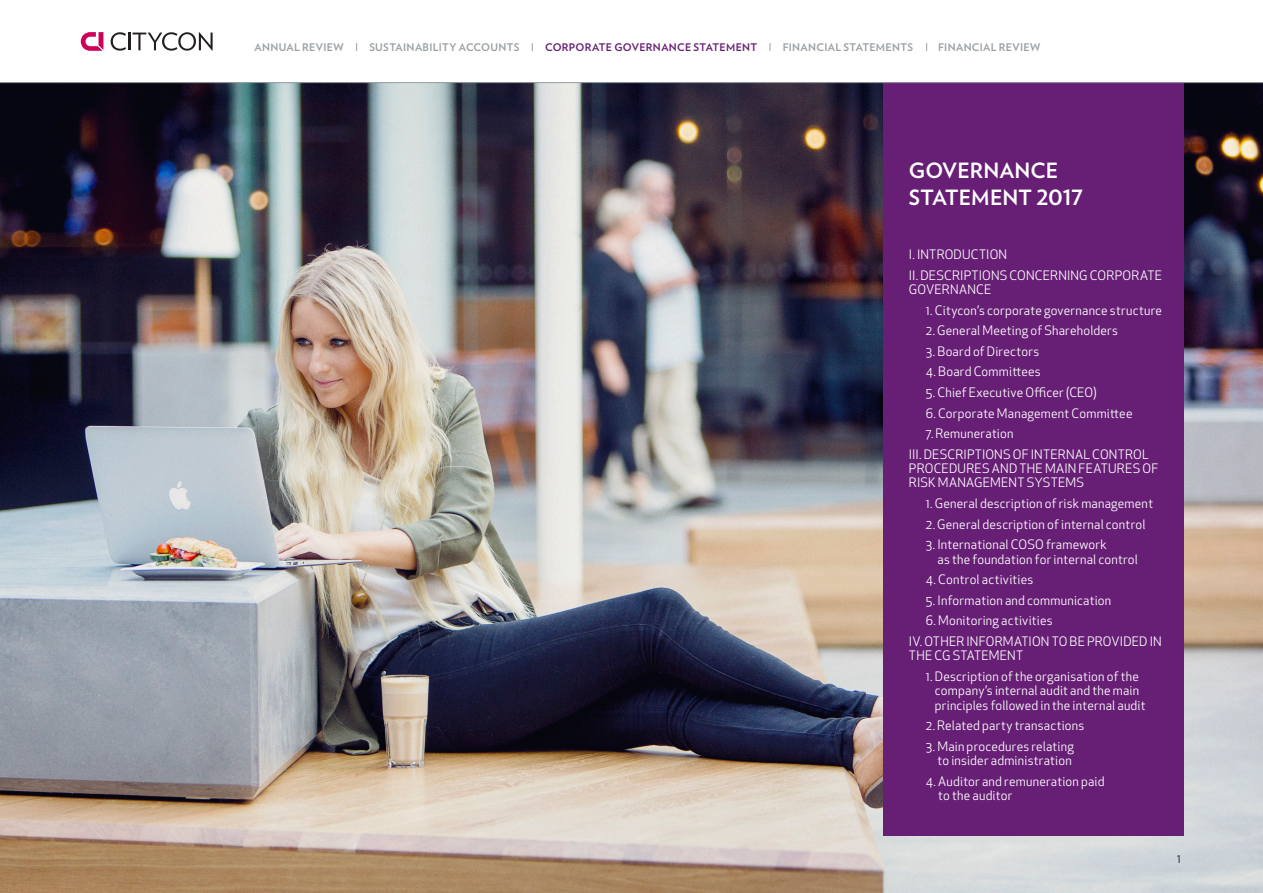
<style>
.page{position:relative;width:1263px;height:893px;background:#fff}
.page>*{position:absolute;margin:0;border:0;box-sizing:border-box;transform-origin:0 0}
._01_Ing{font:700 21px/27px "Verlag";letter-spacing:.005em;color:#fff}
._01_Contents_copy_in{font:12.75px/14.2px "Apex New";letter-spacing:.015em;color:#fff}
._01_Contents_copy{font:12.75px/14.2px "Apex New";letter-spacing:.015em;color:#fff}
.t1{font:700 10.5px "Verlag";letter-spacing:.03em;color:#999fa3}
.t2{font:700 10.5px "Verlag";letter-spacing:.03em;color:#671e75}
.t3{font:10.5px "Verlag";color:#231f20}
</style>
<div class="page">
<img style="left:0;top:83px;width:1263px;height:810px">
<div style="left:883px;top:83px;width:301px;height:753px;background:#671e75"></div>
<svg style="left:81px;top:32px;width:22px;height:19px"></svg>
<svg style="left:111px;top:32px;width:102px;height:19px"></svg>
<hr style="left:0;top:82px;width:1263px;height:1px;background:#999fa3">
<p class="t1" style="left:255px;top:39px;width:91px">ANNUAL REVIEW</p>
<p class="t1" style="left:369px;top:39px;width:152px">SUSTAINABILITY ACCOUNTS</p>
<p class="t2" style="left:545px;top:39px;width:214px">CORPORATE GOVERNANCE STATEMENT</p>
<p class="t1" style="left:783px;top:39px;width:132px">FINANCIAL STATEMENTS</p>
<p class="t1" style="left:938px;top:39px;width:104px">FINANCIAL REVIEW</p>
<p class="_01_Ing" style="left:909px;top:156px;width:176px">GOVERNANCE<br>STATEMENT 2017</p>
<p class="_01_Contents_copy" style="left:909px;top:247px;width:100px">.I INTRODUCTION</p>
<p class="_01_Contents_copy" style="left:909px;top:268px;width:254px">.I I DESCRIPTIONSCONCERNINGCORPORATE<br>GOVERNANCE</p>
<p class="_01_Contents_copy_in" style="left:926px;top:303px;width:238px">1.Citycons’ corporategovernancestructure</p>
<p class="_01_Contents_copy_in" style="left:926px;top:323px;width:194px">2.GeneralMeetingofShareholders</p>
<p class="_01_Contents_copy_in" style="left:926px;top:344px;width:115px">3.BoardofDirectors</p>
<p class="_01_Contents_copy_in" style="left:926px;top:365px;width:116px">4.BoardCommittees</p>
<p class="_01_Contents_copy_in" style="left:926px;top:385px;width:172px">5. Chief Executive Officer (CEO(</p>
<p class="_01_Contents_copy_in" style="left:926px;top:406px;width:208px">6.CorporateManagementCommittee</p>
<p class="_01_Contents_copy_in" style="left:926px;top:427px;width:89px">7.Remuneration</p>
<p class="_01_Contents_copy" style="left:909px;top:447px;width:251px">III.DESCRIPTIONSOFINTERNALCONTROL<br>PROCEDURESANDTHEMAINFEATURESOF<br>RISK MANAGEMENT SYSTEMS</p>
<p class="_01_Contents_copy_in" style="left:926px;top:496px;width:229px">1.Generaldescriptionofriskmanagement</p>
<p class="_01_Contents_copy_in" style="left:926px;top:517px;width:221px">2.Generaldescriptionofinternalcontrol</p>
<p class="_01_Contents_copy_in" style="left:937px;top:538px;width:202px;text-indent:-12px">3.InternationalCOSOframework asthefoundationforinternalcontrol</p>
<p class="_01_Contents_copy_in" style="left:926px;top:572px;width:109px">4.Controlactivities</p>
<p class="_01_Contents_copy_in" style="left:926px;top:593px;width:187px">5.Informationandcommunication</p>
<p class="_01_Contents_copy_in" style="left:926px;top:614px;width:128px">6.Monitoringactivities</p>
<p class="_01_Contents_copy" style="left:909px;top:634px;width:254px">IV. OTHER INFORMATION TO BE PROVIDED IN<br>THECG STATEMENT</p>
<p class="_01_Contents_copy_in" style="left:935px;top:669px;width:212px;text-indent:-9px">1.Descriptionoftheorganisationofthe company s’ internalauditandthemain principlesfollowedintheinternalaudit</p>
<p class="_01_Contents_copy_in" style="left:926px;top:718px;width:160px">2.Relatedpartytransactions</p>
<p class="_01_Contents_copy_in" style="left:926px;top:739px;width:149px;text-align:right">3.Mainproceduresrelating toinsideradministration</p>
<p class="_01_Contents_copy_in" style="left:938px;top:774px;width:168px;text-indent:-12px">4.Auditorandremunerationpaid totheauditor</p>
<p class="t3" style="left:1177px;top:851px;width:6px">1</p>
</div>
